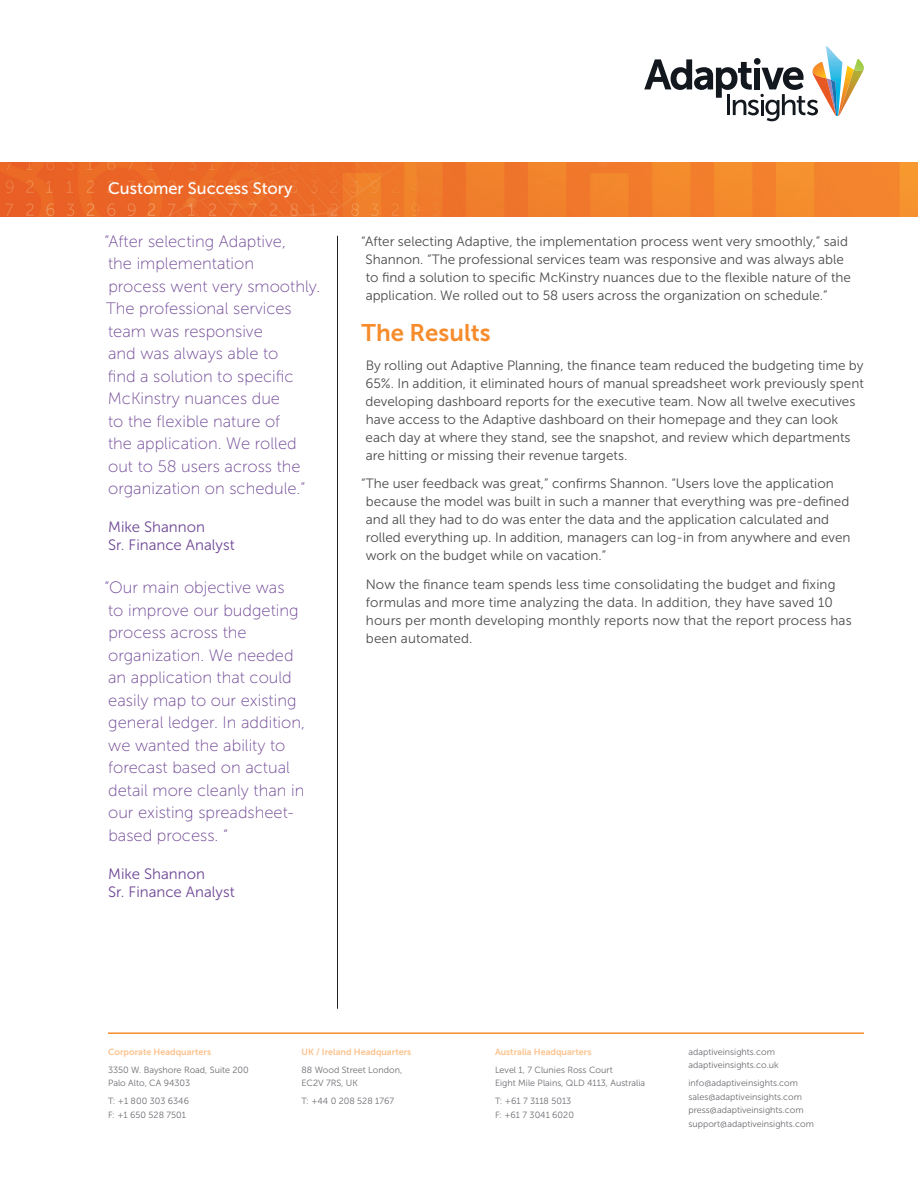
<style>
.page{position:relative;width:918px;height:1188px;background:#fff}
.page>*{position:absolute;margin:0;border:0;box-sizing:border-box;transform-origin:0 0}
.t1{font:24px "Museo Sans 700";color:#f68c2c}
.pullquote_--_sidebar{font:16.5px/22.5px "Museo Sans 100";color:#6f4795}
.t2{font:16.5px "Museo Sans 500";color:#fff}
.pullquote_credit{font:15px/18px "Museo Sans 300";color:#6f4795}
.t3{font:13.5px/18px "Museo Sans 300";color:#4b4c4d}
.t4{font:9px/13.5px "Museo Sans 300";color:#6c6b71}
.t5{font:9px "Museo Sans 700";color:#fcc28d}
</style>
<div class="page">
<img style="left:0;top:162px;width:918px;height:55px">
<hr style="left:108px;top:1032px;width:756px;height:2px;background:#f68c2c">
<svg style="left:644px;top:46px;width:220px;height:75px"></svg>
<hr style="left:337px;top:236px;width:1px;height:773px;background:#231f20">
<p class="t2" style="left:108px;top:179px;width:186px">Customer Success Story</p>
<p class="pullquote_--_sidebar" style="left:104px;top:230px;width:218px">“After selecting Adaptive,<br>the implementation<br>process went very smoothly.<br>The professional services team was responsive<br>and was always able to<br>find a solution to specific<br>McKinstry nuances due<br>to the flexible nature of<br>the application. We rolled out to 58 users across the organization on schedule.”</p>
<p class="pullquote_credit" style="left:108px;top:518px;width:128px">Mike Shannon<br>Sr. Finance Analyst</p>
<p class="pullquote_--_sidebar" style="left:104px;top:576px;width:202px">“Our main objective was<br>to improve our budgeting process across the organization. We needed an application that could easily map to our existing general ledger. In addition, we wanted the ability to forecast based on actual detail more cleanly than in our existing spreadsheet&shy;based process. “</p>
<p class="pullquote_credit" style="left:108px;top:865px;width:128px">Mike Shannon<br>Sr. Finance Analyst</p>
<p class="t3" style="left:366px;top:232px;width:487px;text-indent:-4px">“After selecting Adaptive, the implementation process went very smoothly,” said Shannon. “The professional services team was responsive and was always able to find a solution to specific McKinstry nuances due to the flexible nature of the application. We rolled out to 58 users across the organization on schedule.”</p>
<h1 class="t1" style="left:362px;top:319px;width:131px">The Results</h1>
<p class="t3" style="left:365px;top:356px;width:500px">By rolling out Adaptive Planning, the finance team reduced the budgeting time by 65%. In addition, it eliminated hours of manual spreadsheet work previously spent developing dashboard reports for the executive team. Now all twelve executives have access to the Adaptive dashboard on their homepage and they can look each day at where they stand, see the snapshot, and review which departments are hitting or missing their revenue targets.</p>
<p class="t3" style="left:366px;top:475px;width:486px;text-indent:-5px">“The user feedback was great,” confirms Shannon. “Users love the application because the model was built in such a manner that everything was pre-defined and all they had to do was enter the data and the application calculated and rolled everything up. In addition, managers can log-in from anywhere and even work on the budget while on vacation.”</p>
<p class="t3" style="left:366px;top:576px;width:488px">Now the finance team spends less time consolidating the budget and fixing formulas and more time analyzing the data. In addition, they have saved 10 hours per month developing monthly reports now that the report process has been automated.</p>
<p class="t5" style="left:108px;top:1047px;width:105px">Corporate Headquarters</p>
<p class="t4" style="left:108px;top:1063px;width:142px">3350 W. Bayshore Road, Suite 200<br>Palo Alto, CA 94303</p>
<p class="t4" style="left:108px;top:1095px;width:83px">T: +1 800 303 6346<br>F: +1 650 528 7501</p>
<p class="t5" style="left:302px;top:1047px;width:111px">UK / Ireland Headquarters</p>
<p class="t4" style="left:302px;top:1063px;width:102px">88 Wood Street London,<br>EC2V 7RS, UK</p>
<p class="t4" style="left:302px;top:1095px;width:94px">T: +44 0 208 528 1767</p>
<p class="t5" style="left:495px;top:1047px;width:98px">Australia Headquarters</p>
<p class="t4" style="left:495px;top:1063px;width:152px">Level 1, 7 Clunies Ross Court<br>Eight Mile Plains, QLD 4113, Australia</p>
<p class="t4" style="left:495px;top:1095px;width:80px">T: +61 7 3118 5013<br>F: +61 7 3041 6020</p>
<p class="t4" style="left:688px;top:1045px;width:92px">adaptiveinsights.com adaptiveinsights.co.uk</p>
<p class="t4" style="left:688px;top:1077px;width:127px">info@adaptiveinsights.com sales@adaptiveinsights.com press@adaptiveinsights.com support@adaptiveinsights.com</p>
</div>
